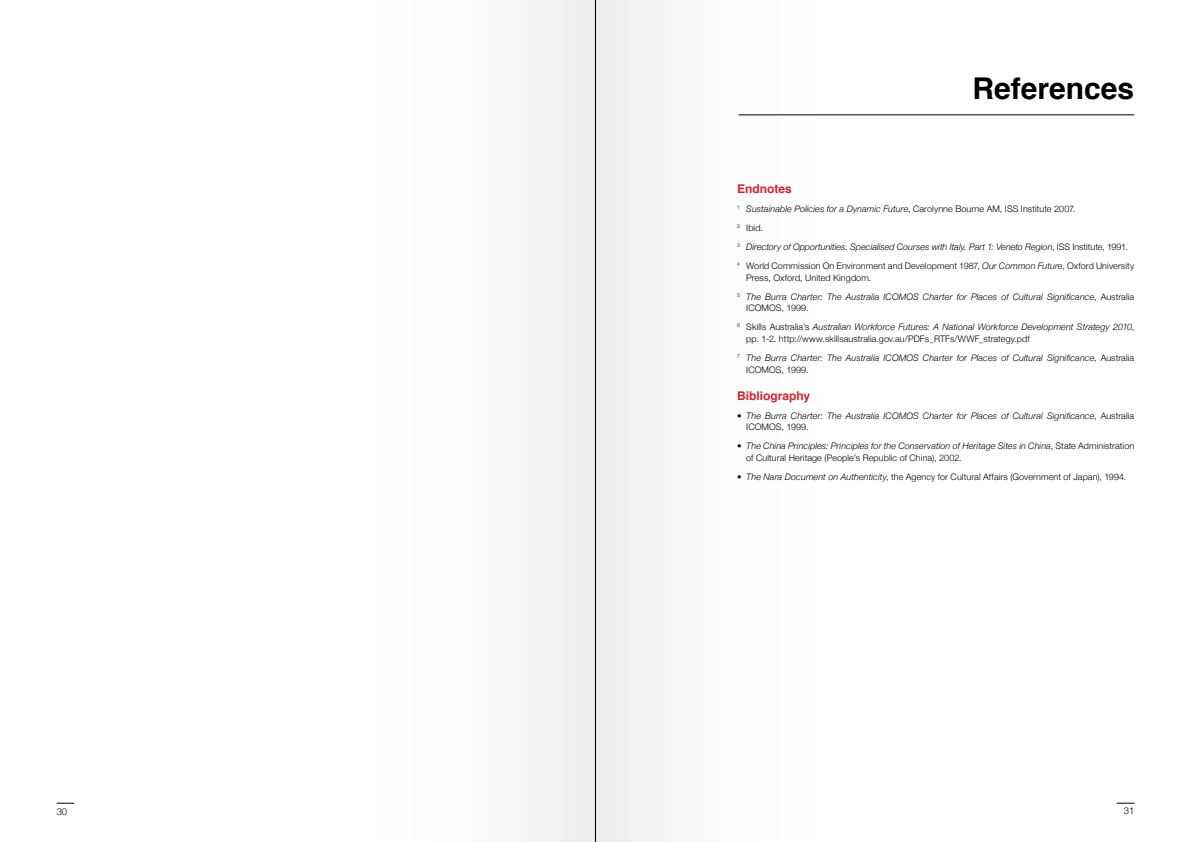
<style>
.page{position:relative;width:1191px;height:842px;background:#fff}
.page>*{position:absolute;margin:0;border:0;box-sizing:border-box;transform-origin:0 0}
.t1{font:700 30px "Helvetica";color:#000}
.t2{font:700 12px "Helvetica";letter-spacing:-.005em;color:#d2232a}
.t3{font:300 9.5px "Helvetica Neue";color:#000}
.t4{font:300 9px/18.9px "Helvetica Neue";letter-spacing:.01em;color:#000}
.t5{font:italic 300 9px/18.9px "Helvetica Neue";letter-spacing:.01em;color:#000}
.s1{font-style:italic}
.s2{font-style:normal}
</style>
<div class="page">
<svg style="left:57px;top:803px;width:17px;height:1px"></svg>
<svg style="left:1116px;top:803px;width:18px;height:1px"></svg>
<div style="left:261px;top:0;width:334px;height:842px;background:linear-gradient(to right,#fff,#f1f2f2)"></div>
<div style="left:595px;top:0;width:335px;height:842px;background:linear-gradient(to right,#f1f2f2,#fff)"></div>
<hr style="left:595px;top:0;width:1px;height:842px;background:#000">
<hr style="left:738px;top:115px;width:396px;height:1px;background:#000">
<h1 class="t1" style="left:972px;top:64px;width:163px">References</h1>
<h2 class="t2" style="left:737px;top:179px;width:56px">Endnotes</h2>
<p class="t4" style="left:737px;top:199px;width:398px"><sup>1</sup> <span class="s1">Sustainable Policies for a Dynamic Future</span>, Carolynne Bourne AM, ISS Institute 2007.<br><sup>2</sup> Ibid.<br><sup>3</sup> <span class="s1">Directory of Opportunities. Specialised Courses with Italy. Part 1: Veneto Region</span>, ISS Institute, 1991.<br><sup>4</sup> World Commission On Environment and Development 1987, <span class="s1">Our Common Future</span>, Oxford University</p>
<p class="t5" style="left:737px;top:268px;width:398px;text-indent:9px"><span class="s2">Press, Oxford, United Kingdom.<br></span><sup>5</sup> The Burra Charter: The Australia ICOMOS Charter for Places of Cultural Significance<span class="s2">, Australia</span></p>
<p class="t5" style="left:737px;top:299px;width:398px;text-indent:9px"><span class="s2">ICOMOS, 1999.<br></span><sup>6</sup> <span class="s2">Skills Australia’s</span> Australian Workforce Futures: A National Workforce Development Strategy 2010<span class="s2">,</span></p>
<p class="t4" style="left:737px;top:329px;width:398px;text-indent:9px">pp. 1-2. http://www.skillsaustralia.gov.au/PDFs_RTFs/WWF_strategy.pdf<br><sup>7</sup> <span class="s1">The Burra Charter: The Australia ICOMOS Charter for Places of Cultural Significance</span>, Australia</p>
<p class="t4" style="left:746px;top:360px;width:64px">ICOMOS, 1999.</p>
<h2 class="t2" style="left:737px;top:386px;width:74px">Bibliography</h2>
<p class="t5" style="left:746px;top:409px;width:389px;line-height:11.8px;text-indent:-9px"><span class="s2">•</span> The Burra Charter: The Australia ICOMOS Charter for Places of Cultural Significance<span class="s2">, Australia<br>ICOMOS, 1999.</span></p>
<p class="t4" style="left:746px;top:440px;width:389px;line-height:11.8px;text-indent:-9px">• <span class="s1">The China Principles: Principles for the Conservation of Heritage Sites in China</span>, State Administration of Cultural Heritage (People’s Republic of China), 2002.</p>
<p class="t4" style="left:737px;top:467px;width:390px">• <span class="s1">The Nara Document on Authenticity</span>, the Agency for Cultural Affairs (Government of Japan), 1994.</p>
<p class="t3" style="left:57px;top:806px;width:12px">30</p>
<p class="t3" style="left:1123px;top:805px;width:12px">31</p>
</div>
